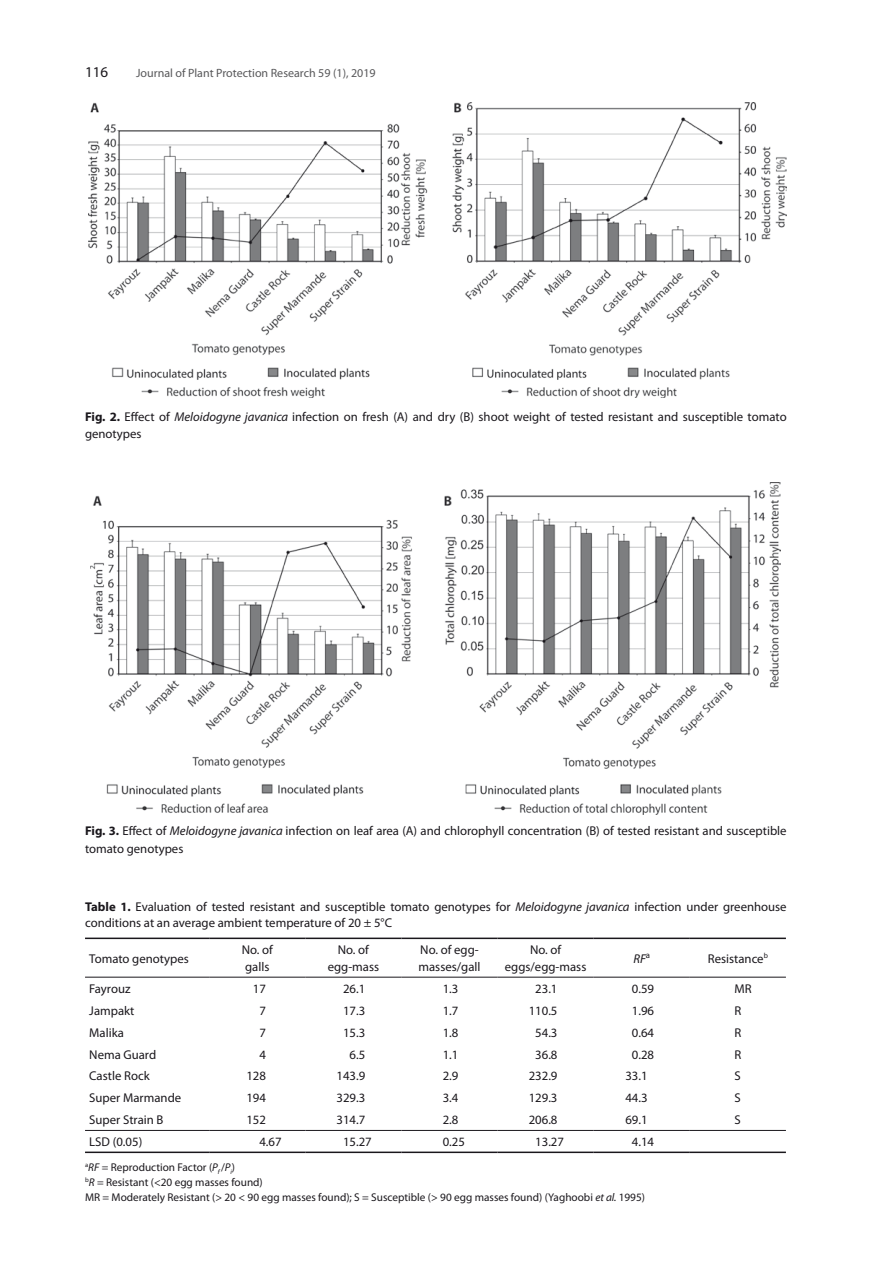
<style>
.page{position:relative;width:893px;height:1263px;background:#fff}
.page>*{position:absolute;margin:0;border:0;box-sizing:border-box;transform-origin:0 0}
.t1{font:15px "Myriad Pro";color:#1a171c}
.t2{font:12.75px/16.5px "Myriad Pro";color:#1a171c}
.t3{font:italic 12.75px "Myriad Pro";color:#1a171c}
.t4{font:12px "Myriad Pro";color:#58585a}
.t5{font:11.25px/15px "Myriad Pro";color:#1a171c}
.s1{font-weight:700}
.s2{font-style:italic}
</style>
<div class="page">
<hr style="left:85px;top:937px;width:124px;height:2px;background:#1a171c">
<hr style="left:209px;top:937px;width:96px;height:2px;background:#1a171c">
<hr style="left:305px;top:937px;width:96px;height:2px;background:#1a171c">
<hr style="left:401px;top:937px;width:97px;height:2px;background:#1a171c">
<hr style="left:498px;top:937px;width:96px;height:2px;background:#1a171c">
<hr style="left:594px;top:937px;width:96px;height:2px;background:#1a171c">
<hr style="left:690px;top:937px;width:96px;height:2px;background:#1a171c">
<hr style="left:85px;top:1151px;width:124px;height:2px;background:#1a171c">
<hr style="left:209px;top:1151px;width:96px;height:2px;background:#1a171c">
<hr style="left:305px;top:1151px;width:96px;height:2px;background:#1a171c">
<hr style="left:401px;top:1151px;width:97px;height:2px;background:#1a171c">
<hr style="left:498px;top:1151px;width:96px;height:2px;background:#1a171c">
<hr style="left:594px;top:1151px;width:96px;height:2px;background:#1a171c">
<hr style="left:690px;top:1151px;width:96px;height:2px;background:#1a171c">
<hr style="left:85px;top:977px;width:124px;height:1px;background:#1a171c">
<hr style="left:209px;top:977px;width:96px;height:1px;background:#1a171c">
<hr style="left:305px;top:977px;width:96px;height:1px;background:#1a171c">
<hr style="left:401px;top:977px;width:97px;height:1px;background:#1a171c">
<hr style="left:498px;top:977px;width:96px;height:1px;background:#1a171c">
<hr style="left:594px;top:977px;width:96px;height:1px;background:#1a171c">
<hr style="left:690px;top:977px;width:96px;height:1px;background:#1a171c">
<hr style="left:85px;top:1130px;width:124px;height:1px;background:#1a171c">
<hr style="left:209px;top:1130px;width:96px;height:1px;background:#1a171c">
<hr style="left:305px;top:1130px;width:96px;height:1px;background:#1a171c">
<hr style="left:401px;top:1130px;width:97px;height:1px;background:#1a171c">
<hr style="left:498px;top:1130px;width:96px;height:1px;background:#1a171c">
<hr style="left:594px;top:1130px;width:96px;height:1px;background:#1a171c">
<hr style="left:690px;top:1130px;width:96px;height:1px;background:#1a171c">
<img style="left:89px;top:103px;width:698px;height:294px">
<img style="left:91px;top:482px;width:689px;height:332px">
<p class="t1" style="left:85px;top:63px;width:25px">116</p>
<p class="t4" style="left:136px;top:66px;width:241px">Journal of Plant Protection Research 59 (1), 2019</p>
<p class="t2" style="left:85px;top:408px;width:703px;line-height:17.2px"><span class="s1">Fig. 2.</span> Effect of <span class="s2">Meloidogyne javanica</span> infection on fresh (A) and dry (B) shoot weight of tested resistant and susceptible tomato genotypes</p>
<p class="t2" style="left:85px;top:822px;width:703px;line-height:17.2px"><span class="s1">Fig. 3.</span> Effect of <span class="s2">Meloidogyne javanica</span> infection on leaf area (A) and chlorophyll concentration (B) of tested resistant and susceptible tomato genotypes</p>
<p class="t2" style="left:85px;top:898px;width:703px"><span class="s1">Table 1.</span> Evaluation of tested resistant and susceptible tomato genotypes for <span class="s2">Meloidogyne javanica</span> infection under greenhouse conditions at an average ambient temperature of 20 ± 5°C</p>
<p class="t2" style="left:89px;top:950px;width:101px">Tomato genotypes</p>
<p class="t2" style="left:242px;top:941px;width:33px">No. of galls</p>
<p class="t2" style="left:328px;top:941px;width:53px;text-align:center">No. of egg-mass</p>
<p class="t2" style="left:418px;top:941px;width:63px">No. of egg&shy;masses/gall</p>
<p class="t2" style="left:505px;top:941px;width:83px;text-align:center">No. of eggs/egg-mass</p>
<p class="t3" style="left:633px;top:951px;width:18px">RF<sup>a</sup></p>
<p class="t2" style="left:708px;top:950px;width:62px">Resistance<sup>b</sup></p>
<p class="t2" style="left:89px;top:980px;width:43px">Fayrouz</p>
<p class="t2" style="left:253px;top:980px;width:15px">17</p>
<p class="t2" style="left:343px;top:980px;width:24px">26.1</p>
<p class="t2" style="left:443px;top:980px;width:17px">1.3</p>
<p class="t2" style="left:535px;top:980px;width:24px">23.1</p>
<p class="t2" style="left:632px;top:980px;width:24px">0.59</p>
<p class="t2" style="left:735px;top:980px;width:19px">MR</p>
<p class="t2" style="left:89px;top:1002px;width:47px">Jampakt</p>
<p class="t2" style="left:259px;top:1002px;width:8px">7</p>
<p class="t2" style="left:343px;top:1002px;width:24px">17.3</p>
<p class="t2" style="left:443px;top:1002px;width:17px">1.7</p>
<p class="t2" style="left:529px;top:1002px;width:30px">110.5</p>
<p class="t2" style="left:632px;top:1002px;width:24px">1.96</p>
<p class="t2" style="left:735px;top:1002px;width:8px">R</p>
<p class="t2" style="left:89px;top:1024px;width:36px">Malika</p>
<p class="t2" style="left:259px;top:1024px;width:8px">7</p>
<p class="t2" style="left:343px;top:1024px;width:24px">15.3</p>
<p class="t2" style="left:443px;top:1024px;width:17px">1.8</p>
<p class="t2" style="left:535px;top:1024px;width:24px">54.3</p>
<p class="t2" style="left:632px;top:1024px;width:24px">0.64</p>
<p class="t2" style="left:735px;top:1024px;width:8px">R</p>
<p class="t2" style="left:89px;top:1046px;width:68px">Nema Guard</p>
<p class="t2" style="left:259px;top:1046px;width:8px">4</p>
<p class="t2" style="left:350px;top:1046px;width:17px">6.5</p>
<p class="t2" style="left:443px;top:1046px;width:17px">1.1</p>
<p class="t2" style="left:535px;top:1046px;width:24px">36.8</p>
<p class="t2" style="left:632px;top:1046px;width:24px">0.28</p>
<p class="t2" style="left:735px;top:1046px;width:8px">R</p>
<p class="t2" style="left:89px;top:1068px;width:62px">Castle Rock</p>
<p class="t2" style="left:246px;top:1068px;width:21px">128</p>
<p class="t2" style="left:336px;top:1068px;width:30px">143.9</p>
<p class="t2" style="left:443px;top:1068px;width:17px">2.9</p>
<p class="t2" style="left:529px;top:1068px;width:30px">232.9</p>
<p class="t2" style="left:625px;top:1068px;width:24px">33.1</p>
<p class="t2" style="left:735px;top:1068px;width:8px">S</p>
<p class="t2" style="left:89px;top:1089px;width:93px">Super Marmande</p>
<p class="t2" style="left:246px;top:1089px;width:21px">194</p>
<p class="t2" style="left:336px;top:1089px;width:30px">329.3</p>
<p class="t2" style="left:443px;top:1089px;width:17px">3.4</p>
<p class="t2" style="left:529px;top:1089px;width:30px">129.3</p>
<p class="t2" style="left:625px;top:1089px;width:24px">44.3</p>
<p class="t2" style="left:735px;top:1089px;width:8px">S</p>
<p class="t2" style="left:89px;top:1111px;width:76px">Super Strain B</p>
<p class="t2" style="left:246px;top:1111px;width:21px">152</p>
<p class="t2" style="left:336px;top:1111px;width:30px">314.7</p>
<p class="t2" style="left:443px;top:1111px;width:17px">2.8</p>
<p class="t2" style="left:529px;top:1111px;width:30px">206.8</p>
<p class="t2" style="left:625px;top:1111px;width:24px">69.1</p>
<p class="t2" style="left:735px;top:1111px;width:8px">S</p>
<p class="t2" style="left:89px;top:1133px;width:55px">LSD (0.05)</p>
<p class="t2" style="left:259px;top:1133px;width:24px">4.67</p>
<p class="t2" style="left:343px;top:1133px;width:30px">15.27</p>
<p class="t2" style="left:443px;top:1133px;width:24px">0.25</p>
<p class="t2" style="left:535px;top:1133px;width:30px">13.27</p>
<p class="t2" style="left:632px;top:1133px;width:24px">4.14</p>
<p class="t5" style="left:85px;top:1159px;width:561px"><sup>a</sup><span class="s2">RF</span> = Reproduction Factor (<span class="s2">P</span><sub>f</sub> /<span class="s2">P</span><sub>i</sub>)<br><sup>b</sup><span class="s2">R</span> = Resistant (&lt;20 egg masses found)<br>MR = Moderately Resistant (&gt; 20 &lt; 90 egg masses found); S = Susceptible (&gt; 90 egg masses found) (Yaghoobi <span class="s2">et al.</span> 1995)</p>
</div>
